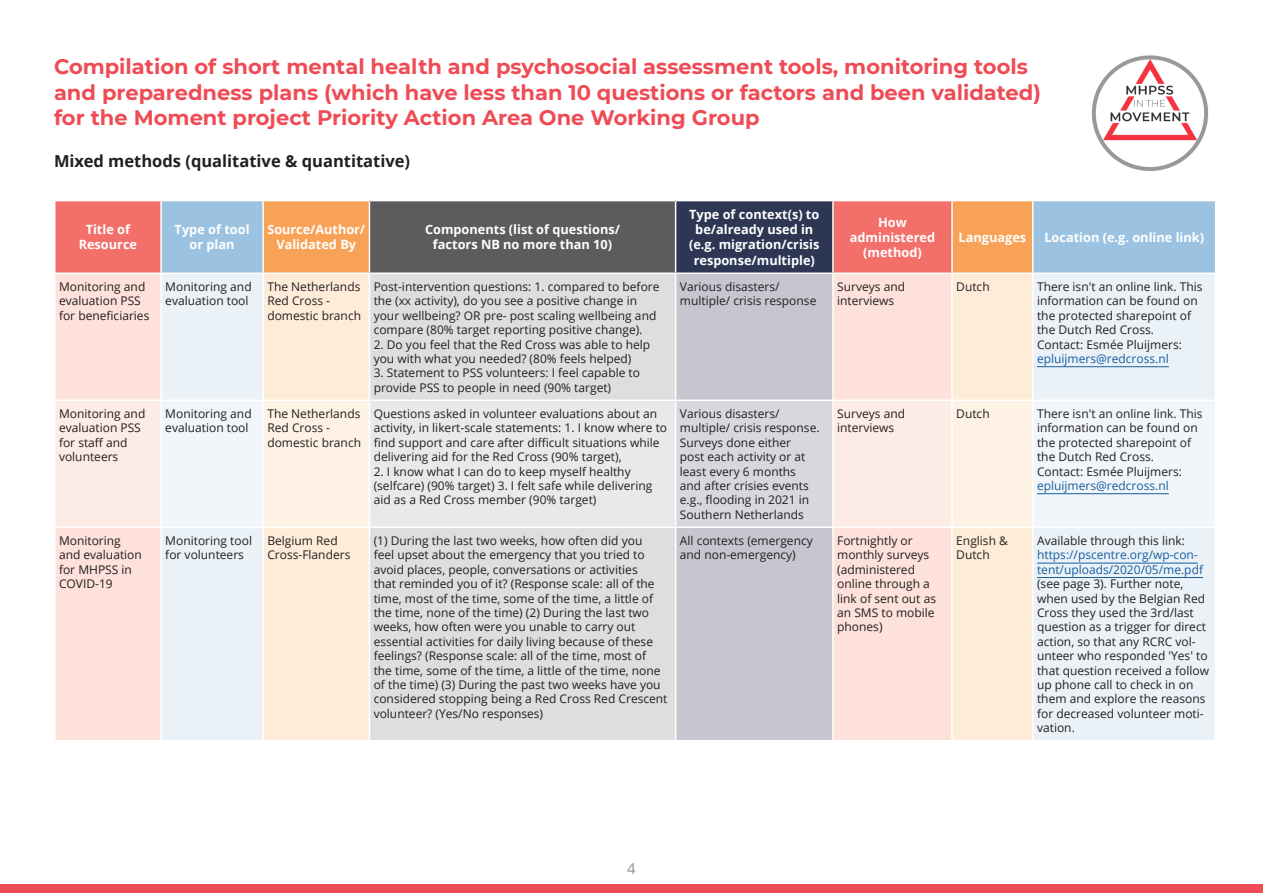
<style>
.page{position:relative;width:1263px;height:893px;background:#fff}
.page>*{position:absolute;margin:0;border:0;box-sizing:border-box;transform-origin:0 0}
.t1{font:700 21px/25.2px "Montserrat";color:#ef4b55}
.Sub_1_Bold{font:700 16.5px "Open Sans";color:#231f20}
.t2{font:15px "Open Sans";color:#8f9194}
.Table_head{font:700 12.75px/15.3px "Open Sans";color:#fff;text-align:center}
.table_body{font:12px/14.4px "Open Sans";color:#231f20}
.s1{color:#175d9e}
</style>
<div class="page">
<div style="left:0;top:884px;width:1263px;height:9px;background:#ef4b55"></div>
<div style="left:56px;top:201px;width:104px;height:72px;background:#f26f6a"></div>
<div style="left:162px;top:201px;width:1053px;height:72px;background:#9bc3e1"></div>
<svg style="left:264px;top:201px;width:768px;height:72px;background:#f58f60"></svg>
<div style="left:369px;top:201px;width:307px;height:72px;background:#5c5c5f"></div>
<div style="left:676px;top:201px;width:157px;height:72px;background:#2d3754"></div>
<div style="left:56px;top:274px;width:104px;height:466px;background:#fde1da"></div>
<div style="left:162px;top:274px;width:1053px;height:466px;background:#eaf2f8"></div>
<svg style="left:264px;top:274px;width:768px;height:466px;background:#fde7d9"></svg>
<div style="left:370px;top:274px;width:305px;height:466px;background:#dddee0"></div>
<svg style="left:676px;top:274px;width:156px;height:466px;background:#c8c6d0"></svg>
<div style="left:56px;top:401px;width:104px;height:125px;background:#fdebe6"></div>
<div style="left:162px;top:401px;width:1053px;height:125px;background:#f1f6fa"></div>
<div style="left:264px;top:401px;width:768px;height:125px;background:#fef2e5"></div>
<div style="left:369px;top:400px;width:307px;height:127px;background:#e8e9ea"></div>
<div style="left:676px;top:400px;width:157px;height:127px;background:#d7d7de"></div>
<hr style="left:262px;top:201px;width:2px;height:72px;background:#fff">
<hr style="left:369px;top:201px;width:1px;height:72px;background:#fff">
<hr style="left:675px;top:201px;width:1px;height:72px;background:#fff">
<hr style="left:832px;top:201px;width:2px;height:72px;background:#fff">
<hr style="left:951px;top:201px;width:2px;height:72px;background:#fff">
<hr style="left:1032px;top:201px;width:1px;height:72px;background:#fff">
<hr style="left:262px;top:274px;width:2px;height:125px;background:#fff">
<hr style="left:369px;top:274px;width:1px;height:125px;background:#fff">
<hr style="left:675px;top:274px;width:1px;height:125px;background:#fff">
<hr style="left:832px;top:274px;width:2px;height:125px;background:#fff">
<hr style="left:951px;top:274px;width:2px;height:125px;background:#fff">
<hr style="left:1032px;top:274px;width:1px;height:125px;background:#fff">
<hr style="left:54px;top:399px;width:107px;height:2px;background:#fff">
<hr style="left:161px;top:399px;width:102px;height:2px;background:#fff">
<hr style="left:263px;top:399px;width:106px;height:2px;background:#fff">
<hr style="left:262px;top:401px;width:2px;height:125px;background:#fff">
<hr style="left:369px;top:399px;width:307px;height:2px;background:#fff">
<hr style="left:369px;top:401px;width:1px;height:125px;background:#fff">
<hr style="left:676px;top:399px;width:157px;height:2px;background:#fff">
<hr style="left:675px;top:401px;width:1px;height:125px;background:#fff">
<hr style="left:833px;top:399px;width:119px;height:2px;background:#fff">
<hr style="left:832px;top:401px;width:2px;height:125px;background:#fff">
<hr style="left:952px;top:399px;width:81px;height:2px;background:#fff">
<hr style="left:951px;top:401px;width:2px;height:125px;background:#fff">
<hr style="left:1033px;top:399px;width:183px;height:2px;background:#fff">
<hr style="left:1032px;top:401px;width:1px;height:125px;background:#fff">
<hr style="left:54px;top:526px;width:107px;height:2px;background:#fff">
<hr style="left:161px;top:526px;width:102px;height:2px;background:#fff">
<hr style="left:263px;top:526px;width:106px;height:2px;background:#fff">
<hr style="left:262px;top:528px;width:2px;height:212px;background:#fff">
<hr style="left:369px;top:526px;width:307px;height:2px;background:#fff">
<hr style="left:369px;top:528px;width:1px;height:212px;background:#fff">
<hr style="left:676px;top:526px;width:157px;height:2px;background:#fff">
<hr style="left:675px;top:528px;width:1px;height:212px;background:#fff">
<hr style="left:833px;top:526px;width:119px;height:2px;background:#fff">
<hr style="left:832px;top:528px;width:2px;height:212px;background:#fff">
<hr style="left:952px;top:526px;width:81px;height:2px;background:#fff">
<hr style="left:951px;top:528px;width:2px;height:212px;background:#fff">
<hr style="left:1033px;top:526px;width:183px;height:2px;background:#fff">
<hr style="left:1032px;top:528px;width:1px;height:212px;background:#fff">
<hr style="left:1037px;top:366px;width:132px;height:1px;background:#175d9e">
<hr style="left:1037px;top:493px;width:132px;height:1px;background:#175d9e">
<hr style="left:1037px;top:563px;width:161px;height:1px;background:#175d9e">
<hr style="left:1037px;top:577px;width:166px;height:1px;background:#175d9e">
<img style="left:1091px;top:55px;width:118px;height:116px">
<h1 class="t1" style="left:54px;top:53px;width:988px">Compilation of short mental health and psychosocial assessment tools, monitoring tools and preparedness plans (which have less than 10 questions or factors and been validated) for the Moment project Priority Action Area One Working Group</h1>
<p class="Sub_1_Bold" style="left:54px;top:149px;width:358px">Mixed methods (qualitative &amp; quantitative)</p>
<p class="Table_head" style="left:79px;top:222px;width:60px">Title of<br>Resource</p>
<p class="Table_head" style="left:175px;top:222px;width:76px">Type of tool or plan</p>
<p class="Table_head" style="left:267px;top:222px;width:99px">Source/Author/<br>Validated By</p>
<p class="Table_head" style="left:425px;top:222px;width:197px">Components (list of questions/ factors NB no more than 10)</p>
<p class="table_body" style="left:59px;top:279px;width:92px">Monitoring and evaluation PSS for beneficiaries</p>
<p class="table_body" style="left:165px;top:279px;width:88px">Monitoring and evaluation tool</p>
<p class="table_body" style="left:267px;top:279px;width:95px">The Netherlands<br>Red Cross - domestic branch</p>
<p class="table_body" style="left:374px;top:279px;width:287px">Post-intervention questions: 1. compared to before the (xx activity), do you see a positive change in your wellbeing? OR pre- post scaling wellbeing and compare (80% target reporting positive change).</p>
<p class="table_body" style="left:374px;top:337px;width:278px">2. Do you feel that the Red Cross was able to help you with what you needed? (80% feels helped)</p>
<p class="table_body" style="left:374px;top:365px;width:268px">3. Statement to PSS volunteers: I feel capable to provide PSS to people in need (90% target)</p>
<p class="table_body" style="left:59px;top:406px;width:88px">Monitoring and evaluation PSS for staff and volunteers</p>
<p class="table_body" style="left:165px;top:406px;width:88px">Monitoring and evaluation tool</p>
<p class="table_body" style="left:267px;top:406px;width:95px">The Netherlands<br>Red Cross - domestic branch</p>
<p class="table_body" style="left:374px;top:406px;width:295px">Questions asked in volunteer evaluations about an activity, in likert-scale statements: 1. I know where to find support and care after difficult situations while delivering aid for the Red Cross (90% target),</p>
<p class="table_body" style="left:374px;top:464px;width:280px">2. I know what I can do to keep myself healthy (selfcare) (90% target) 3. I felt safe while delivering aid as a Red Cross member (90% target)</p>
<p class="Table_head" style="left:689px;top:206px;width:132px">Type of context(s) to be/already used in (e.g. migration/crisis response/multiple)</p>
<p class="Table_head" style="left:850px;top:214px;width:87px">How administered (method)</p>
<p class="Table_head" style="left:958px;top:229px;width:69px">Languages</p>
<p class="Table_head" style="left:1044px;top:229px;width:161px">Location (e.g. online link)</p>
<p class="table_body" style="left:680px;top:279px;width:138px">Various disasters/ multiple/ crisis response</p>
<p class="table_body" style="left:837px;top:279px;width:69px">Surveys and interviews</p>
<p class="table_body" style="left:956px;top:279px;width:35px">Dutch</p>
<p class="table_body" style="left:1037px;top:279px;width:167px">There isn't an online link. This information can be found on the protected sharepoint of the Dutch Red Cross.</p>
<p class="table_body" style="left:1037px;top:337px;width:146px">Contact: Esmée Pluijmers: <span class="s1">epluijmers@redcross.nl</span></p>
<p class="table_body" style="left:680px;top:406px;width:141px">Various disasters/ multiple/ crisis response.<br>Surveys done either<br>post each activity or at least every 6 months and after crisies events e.g., flooding in 2021 in<br>Southern Netherlands</p>
<p class="table_body" style="left:837px;top:406px;width:69px">Surveys and interviews</p>
<p class="table_body" style="left:956px;top:406px;width:35px">Dutch</p>
<p class="table_body" style="left:1037px;top:406px;width:167px">There isn't an online link. This information can be found on the protected sharepoint of the Dutch Red Cross.</p>
<p class="table_body" style="left:1037px;top:464px;width:146px">Contact: Esmée Pluijmers: <span class="s1">epluijmers@redcross.nl</span></p>
<p class="table_body" style="left:59px;top:533px;width:84px">Monitoring and evaluation for MHPSS in<br>COVID-19</p>
<p class="table_body" style="left:165px;top:533px;width:88px">Monitoring tool for volunteers</p>
<p class="table_body" style="left:267px;top:533px;width:85px">Belgium Red<br>Cross-Flanders</p>
<p class="table_body" style="left:374px;top:533px;width:295px">(1) During the last two weeks, how often did you<br>feel upset about the emergency that you tried to avoid places, people, conversations or activities<br>that reminded you of it? (Response scale: all of the time, most of the time, some of the time, a little of the time, none of the time) (2) During the last two weeks, how often were you unable to carry out essential activities for daily living because of these feelings? (Response scale: all of the time, most of the time, some of the time, a little of the time, none of the time) (3) During the past two weeks have you considered stopping being a Red Cross Red Crescent volunteer? (Yes/No responses)</p>
<p class="table_body" style="left:680px;top:533px;width:134px">All contexts (emergency and non-emergency)</p>
<p class="table_body" style="left:837px;top:533px;width:100px">Fortnightly or monthly surveys (administered online through a link of sent out as an SMS to mobile phones)</p>
<p class="table_body" style="left:956px;top:533px;width:53px">English &amp;<br>Dutch</p>
<p class="table_body" style="left:1037px;top:533px;width:173px">Available through this link: <span class="s1">https://pscentre.org/wp-con&shy;tent/uploads/2020/05/me.pdf </span>(see page 3). Further note, when used by the Belgian Red<br>Cross they used the 3rd/last question as a trigger for direct action, so that any RCRC vol&shy;unteer who responded 'Yes' to that question received a follow up phone call to check in on them and explore the reasons for decreased volunteer moti&shy;vation.</p>
<p class="t2" style="left:627px;top:858px;width:10px">4</p>
</div>
